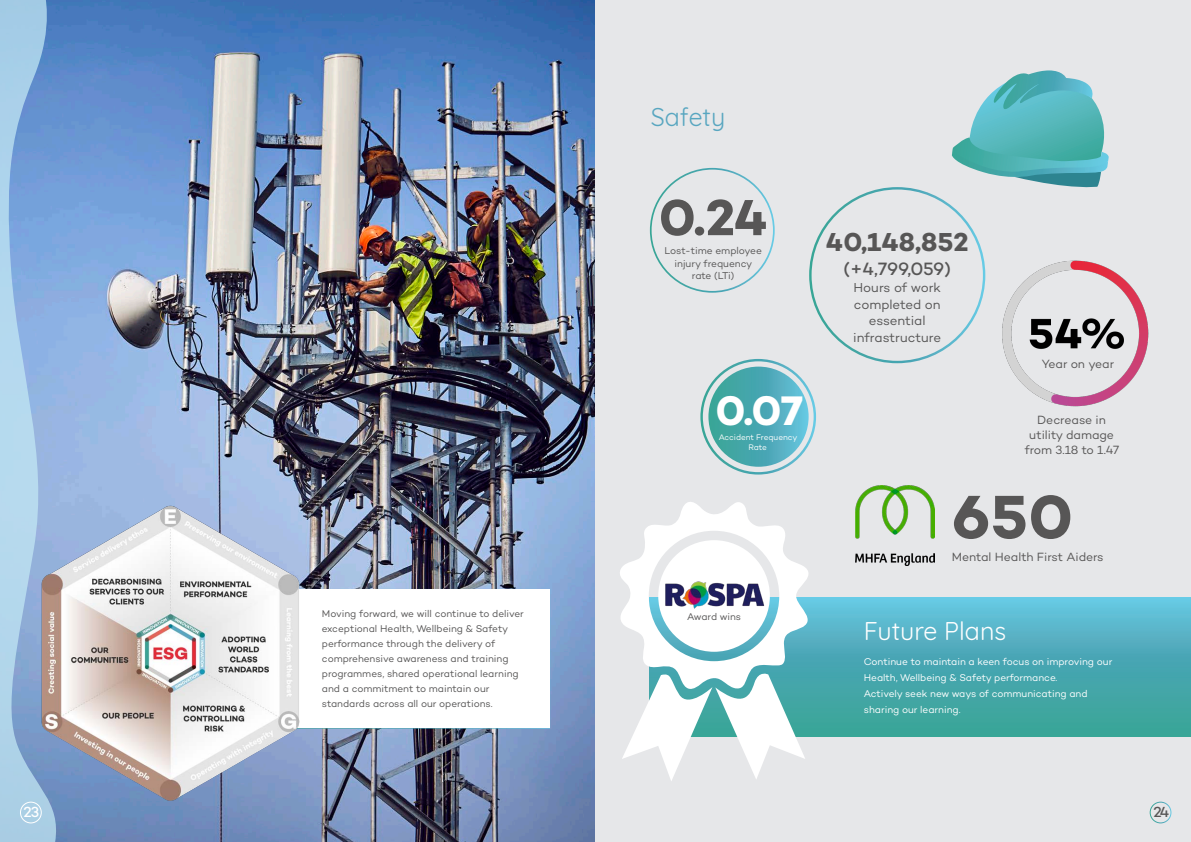
<style>
.page{position:relative;width:1191px;height:842px;background:#fff}
.page>*{position:absolute;margin:0;border:0;box-sizing:border-box;transform-origin:0 0}
.t1{font:700 62.3px "Campton";color:#575656}
.t2{font:700 51.6px "Campton";color:#575656}
.t3{font:700 42px "Campton";color:#fff}
.t4{font:700 26.5px "Campton";color:#575656}
.t5{font:25px "Quicksand";color:#fff}
.t6{font:25px "Quicksand";color:#58a6c0}
.t7{font:500 18.2px "Campton";letter-spacing:-.015em;color:#575656}
.t8{font:500 14.9px "Campton";color:#fff}
.t9{font:500 14.9px "Campton";color:#575656}
.t10{font:13.2px/16.5px "Campton";letter-spacing:-.005em;color:#575656;text-align:center}
.t11{font:12.2px/15.2px "Campton";color:#575656;text-align:center}
.t12{font:10.1px/12.6px "Campton";color:#575656;text-align:center}
.t13{font:10px/15px "Campton";letter-spacing:-.005em;color:#575656}
.t14{font:10px/16px "Campton";color:#fff}
.t15{font:9.9px "Campton";letter-spacing:-.005em;color:#575656}
.t16{font:8.2px/10px "Campton";letter-spacing:-.01em;color:#fff;text-align:center}
</style>
<div class="page">
<img style="left:57px;top:0;width:538px;height:842px">
<div style="left:252px;top:589px;width:298px;height:140px;background:#fff;border:1px solid #fff"></div>
<div style="left:595px;top:0;width:596px;height:842px;background:#e6e7e9"></div>
<img style="left:1002px;top:260px;width:147px;height:147px">
<img style="left:855px;top:486px;width:80px;height:79px">
<svg style="left:0;top:0;width:57px;height:842px;background:#97bde2"></svg>
<div style="left:20px;top:802px;width:22px;height:21px;border:1px solid #fff;border-radius:50%"></div>
<div style="left:1149px;top:802px;width:22px;height:21px;border:1px solid #fff;border-radius:50%"></div>
<img style="left:32px;top:496px;width:287px;height:321px">
<div style="left:649px;top:597px;width:542px;height:140px;background:linear-gradient(to bottom,#64bedc,#359d91)"></div>
<svg style="left:620px;top:502px;width:190px;height:279px"></svg>
<img style="left:663px;top:578px;width:101px;height:31px">
<svg style="left:952px;top:70px;width:157px;height:118px"></svg>
<div style="left:650px;top:168px;width:124px;height:125px;border:2px solid #fff;border-radius:50%"></div>
<div style="left:700px;top:359px;width:116px;height:116px;border:2px solid #fff;border-radius:50%"></div>
<div style="left:708px;top:367px;width:100px;height:100px;background:linear-gradient(to right,#399f92,#60bbd8);border-radius:50px"></div>
<p class="t13" style="left:322px;top:605px;width:203px">Moving forward, we will continue to deliver exceptional Health, Wellbeing &amp; Safety performance through the delivery of comprehensive awareness and training programmes, shared operational learning and a commitment to maintain our standards across all our operations.</p>
<p class="t6" style="left:651px;top:97px;width:76px">Safety</p>
<p class="t2" style="left:659px;top:185px;width:110px">0.24</p>
<p class="t12" style="left:664px;top:244px;width:99px">Lost-time employee injury frequency rate (LTi)</p>
<p class="t3" style="left:715px;top:384px;width:89px">0.07</p>
<p class="t16" style="left:718px;top:432px;width:80px">Accident Frequency<br>Rate</p>
<p class="t15" style="left:687px;top:610px;width:56px">Award wins</p>
<p class="t4" style="left:826px;top:225px;width:144px">40,148,852</p>
<p class="t7" style="left:843px;top:258px;width:109px">(+4,799,059)</p>
<p class="t10" style="left:853px;top:279px;width:89px">Hours of work completed on essential infrastructure</p>
<p class="t11" style="left:1041px;top:356px;width:74px">Year on year</p>
<p class="t11" style="left:1024px;top:412px;width:96px">Decrease in utility damage from 3.18 to 1.47</p>
<p class="t1" style="left:952px;top:477px;width:123px">650</p>
<p class="t11" style="left:952px;top:549px;width:153px">Mental Health First Aiders</p>
<p class="t5" style="left:863px;top:611px;width:144px">Future Plans</p>
<p class="t14" style="left:863px;top:653px;width:250px">Continue to maintain a keen focus on improving our<br>Health, Wellbeing &amp; Safety performance.</p>
<p class="t14" style="left:863px;top:685px;width:225px">Actively seek new ways of communicating and sharing our learning.</p>
<p class="t8" style="left:24px;top:803px;width:17px">23</p>
<p class="t9" style="left:1153px;top:803px;width:18px">24</p>
</div>
